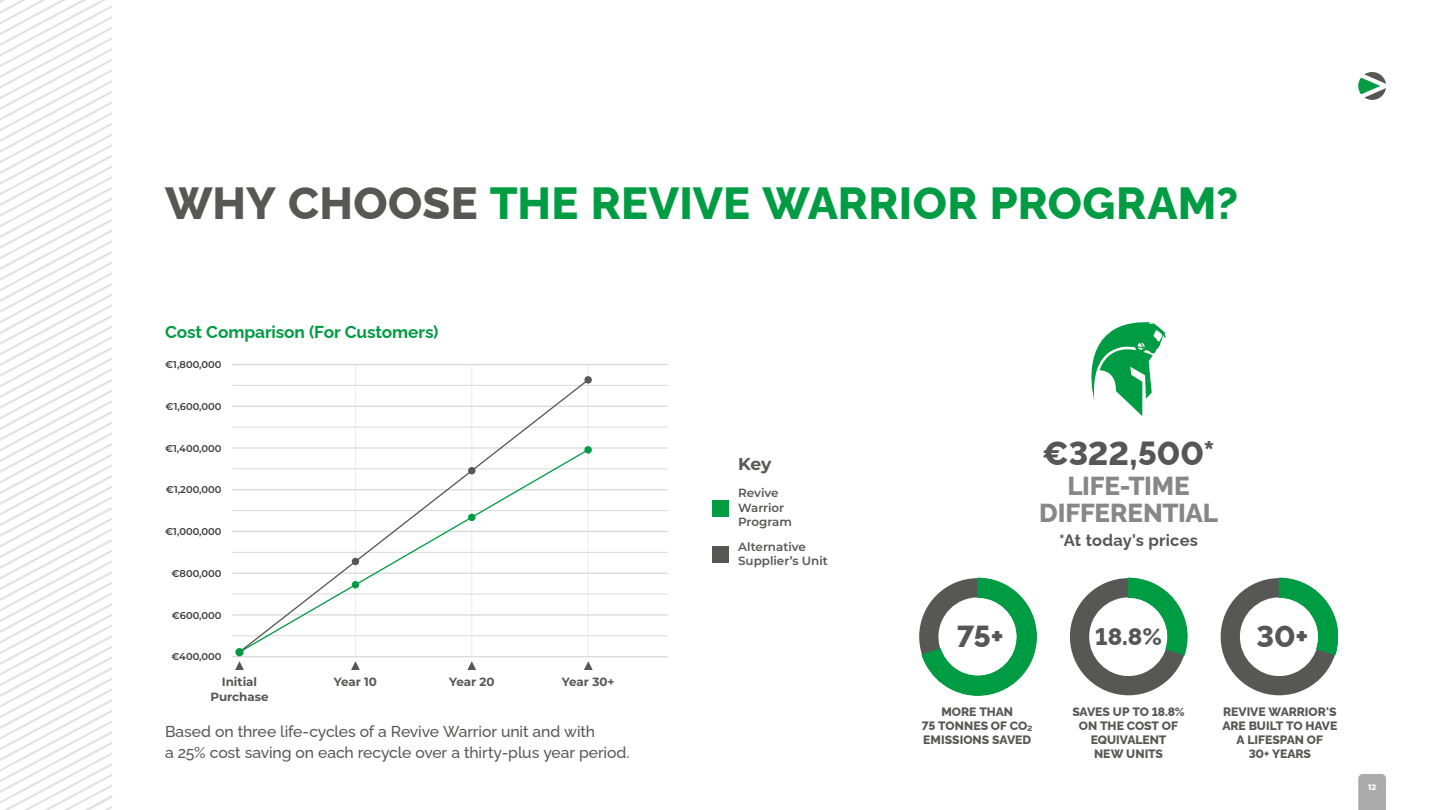
<style>
.page{position:relative;width:1440px;height:810px;background:#fff}
.page>*{position:absolute;margin:0;border:0;box-sizing:border-box;transform-origin:0 0}
.t1{font:800 45px "Raleway";letter-spacing:.005em;color:#009c43}
.t2{font:800 33.38px "Raleway";letter-spacing:-.005em;color:#575656}
.t3{font:800 30.38px "Raleway";color:#575656}
.t4{font:800 26.03px/27.2px "Raleway";letter-spacing:-.01em;color:#878787;text-align:center}
.t5{font:800 24px "Raleway";color:#575656}
.t6{font:700 17.25px "Raleway";letter-spacing:-.005em;color:#009c43}
.t7{font:700 17.17px "Montserrat";color:#575756}
.t8{font:700 16.5px "Raleway";letter-spacing:.01em;color:#575656}
.t9{font:500 15.75px/21px "Raleway";letter-spacing:-.01em;color:#575756}
.t10{font:800 12.15px/14px "Raleway";letter-spacing:-.005em;color:#575756;text-align:center}
.t11{font:600 11.93px/14.2px "Montserrat";color:#575756}
.t12{font:700 11.93px/14.2px "Montserrat";color:#575756;text-align:center}
.t13{font:600 9.9px "Montserrat";color:#3c3c3b}
.t14{font:800 7.95px "Montserrat";color:#fff}
.s1{color:#575756}
</style>
<div class="page">
<div style="left:712px;top:546px;width:17px;height:17px;background:#575756"></div>
<div style="left:712px;top:500px;width:17px;height:17px;background:#009c43"></div>
<hr style="left:355px;top:365px;width:1px;height:292px;background:#ededed">
<hr style="left:471px;top:365px;width:1px;height:292px;background:#ededed">
<hr style="left:588px;top:365px;width:1px;height:292px;background:#ededed">
<hr style="left:232px;top:489px;width:436px;height:1px;background:#dadada">
<hr style="left:232px;top:510px;width:436px;height:1px;background:#dadada">
<hr style="left:232px;top:531px;width:436px;height:1px;background:#dadada">
<hr style="left:232px;top:552px;width:436px;height:1px;background:#dadada">
<hr style="left:232px;top:573px;width:436px;height:1px;background:#dadada">
<hr style="left:232px;top:594px;width:436px;height:1px;background:#dadada">
<hr style="left:232px;top:614px;width:436px;height:2px;background:#dadada">
<hr style="left:232px;top:635px;width:436px;height:1px;background:#dadada">
<hr style="left:232px;top:656px;width:436px;height:1px;background:#dadada">
<hr style="left:232px;top:447px;width:436px;height:2px;background:#dadada">
<hr style="left:232px;top:469px;width:436px;height:1px;background:#dadada">
<hr style="left:232px;top:406px;width:436px;height:1px;background:#dadada">
<hr style="left:232px;top:427px;width:436px;height:1px;background:#dadada">
<hr style="left:232px;top:364px;width:436px;height:1px;background:#dadada">
<hr style="left:232px;top:385px;width:436px;height:1px;background:#dadada">
<svg style="left:584px;top:376px;width:8px;height:8px"></svg>
<svg style="left:237px;top:378px;width:353px;height:272px"></svg>
<div style="left:352px;top:581px;width:7px;height:7px;background:#009c43;border-radius:50%"></div>
<div style="left:468px;top:514px;width:8px;height:7px;background:#009c43;border-radius:50%"></div>
<div style="left:352px;top:558px;width:7px;height:7px;background:#575756;border-radius:50%"></div>
<div style="left:468px;top:467px;width:8px;height:7px;background:#575756;border-radius:50%"></div>
<div style="left:584px;top:446px;width:8px;height:8px;background:#009c43;border-radius:50%"></div>
<div style="left:235px;top:648px;width:9px;height:8px;background:#009c43;border-radius:50%"></div>
<svg style="left:235px;top:661px;width:9px;height:9px"></svg>
<svg style="left:351px;top:661px;width:9px;height:9px"></svg>
<svg style="left:584px;top:661px;width:9px;height:9px"></svg>
<svg style="left:467px;top:661px;width:9px;height:9px"></svg>
<svg style="left:1221px;top:578px;width:117px;height:117px"></svg>
<svg style="left:1070px;top:578px;width:117px;height:117px"></svg>
<svg style="left:919px;top:578px;width:118px;height:117px"></svg>
<svg style="left:1091px;top:322px;width:75px;height:94px"></svg>
<svg style="left:0;top:0;width:113px;height:810px"></svg>
<svg style="left:1358px;top:72px;width:28px;height:28px"></svg>
<svg style="left:1358px;top:774px;width:28px;height:36px"></svg>
<h1 class="t1" style="left:165px;top:168px;width:1075px"><span class="s1">WHY CHOOSE</span> THE REVIVE WARRIOR PROGRAM?</h1>
<h3 class="t6" style="left:165px;top:319px;width:275px">Cost Comparison (For Customers)</h3>
<p class="t13" style="left:165px;top:358px;width:58px">€1,800,000</p>
<p class="t13" style="left:166px;top:399px;width:57px">€1,600,000</p>
<p class="t13" style="left:165px;top:441px;width:58px">€1,400,000</p>
<p class="t13" style="left:166px;top:483px;width:57px">€1,200,000</p>
<p class="t13" style="left:165px;top:524px;width:58px">€1,000,000</p>
<p class="t13" style="left:172px;top:566px;width:51px">€800,000</p>
<p class="t13" style="left:172px;top:608px;width:51px">€600,000</p>
<p class="t13" style="left:171px;top:650px;width:52px">€400,000</p>
<p class="t12" style="left:210px;top:674px;width:60px">Initial<br>Purchase</p>
<p class="t12" style="left:334px;top:674px;width:45px">Year 10</p>
<p class="t12" style="left:449px;top:674px;width:47px">Year 20</p>
<p class="t12" style="left:562px;top:674px;width:54px">Year 30+</p>
<p class="t9" style="left:165px;top:719px;width:466px">Based on three life-cycles of a Revive Warrior unit and with<br>a 25% cost saving on each recycle over a thirty-plus year period.</p>
<h3 class="t7" style="left:738px;top:452px;width:35px">Key</h3>
<p class="t11" style="left:738px;top:486px;width:55px">Revive<br>Warrior<br>Program</p>
<p class="t11" style="left:738px;top:539px;width:91px">Alternative<br>Supplier’s Unit</p>
<h2 class="t2" style="left:1042px;top:426px;width:174px">€322,500*</h2>
<h3 class="t4" style="left:1039px;top:469px;width:180px">LIFE-TIME<br>DIFFERENTIAL</h3>
<h3 class="t8" style="left:1059px;top:527px;width:140px">*At today's prices</h3>
<h3 class="t3" style="left:957px;top:612px;width:48px">75+</h3>
<h3 class="t5" style="left:1095px;top:617px;width:68px">18.8%</h3>
<h3 class="t3" style="left:1257px;top:612px;width:53px">30+</h3>
<p class="t10" style="left:922px;top:704px;width:112px">MORE THAN<br>75 TONNES OF CO2<br>EMISSIONS SAVED</p>
<p class="t10" style="left:1072px;top:704px;width:114px">SAVES UP TO 18.8%<br>ON THE COST OF<br>EQUIVALENT<br>NEW UNITS</p>
<p class="t10" style="left:1222px;top:704px;width:116px">REVIVE WARRIOR'S<br>ARE BUILT TO HAVE<br>A LIFESPAN OF<br>30+ YEARS</p>
<p class="t14" style="left:1368px;top:782px;width:10px">12</p>
</div>
